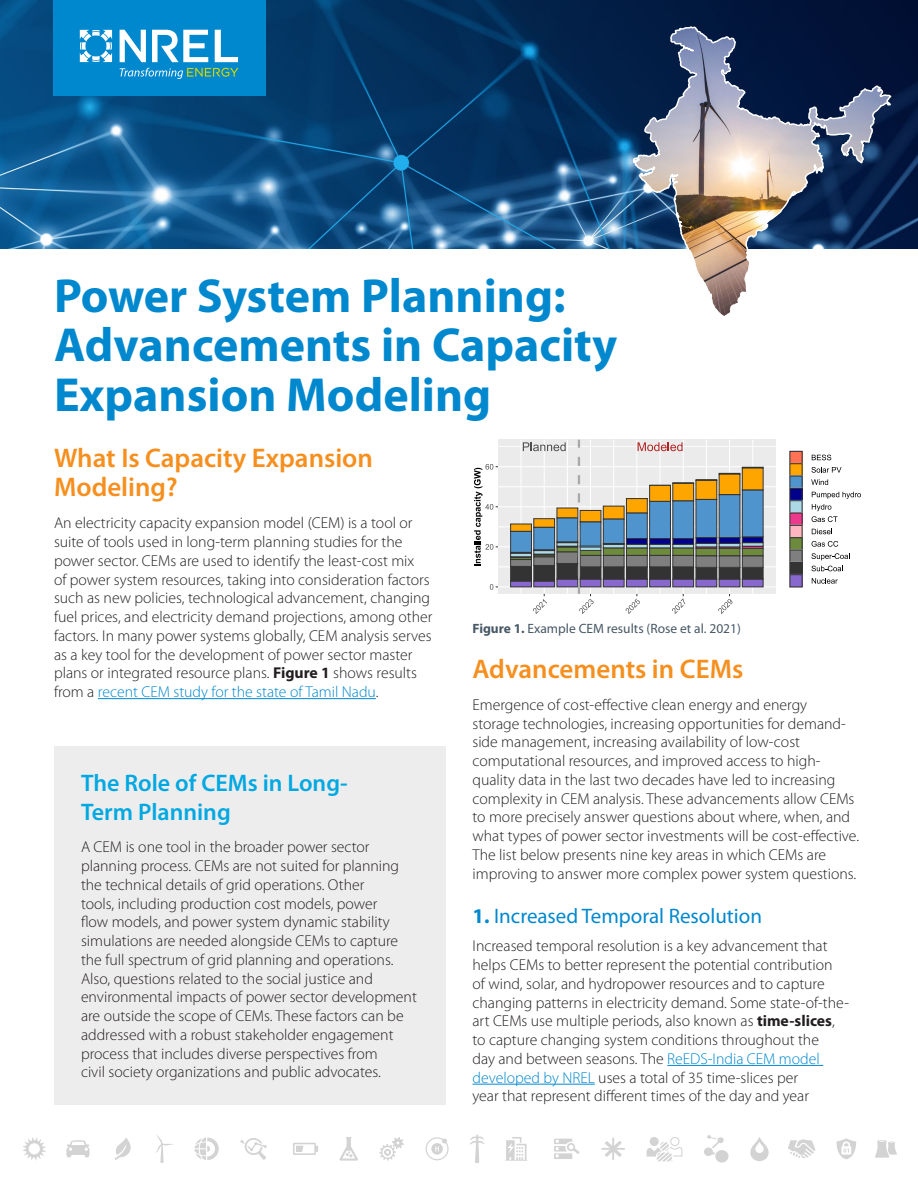
<style>
.page{position:relative;width:918px;height:1188px;background:#fff}
.page>*{position:absolute;margin:0;border:0;box-sizing:border-box;transform-origin:0 0}
.t1{font:700 48px/49.5px "Myriad Pro";color:#0088ce}
.t2{font:600 27px/29.2px "Myriad Pro";color:#f68f1e}
.Contact_Header{font:600 24px/29.2px "Myriad Pro";color:#00a8e2}
.t3{font:21px "Myriad Pro";color:#0088ce}
.Body_L1{font:300 15.75px/18.8px "Myriad Pro";color:#231f20}
.Image_Caption{font:13.5px "Myriad Pro";color:#475865}
.s1{font-weight:700}
.s2{color:#0088ce}
</style>
<div class="page">
<img style="left:0;top:0;width:918px;height:249px">
<hr style="left:98px;top:698px;width:278px;height:1px;background:#0088ce">
<hr style="left:667px;top:1065px;width:156px;height:1px;background:#0088ce">
<hr style="left:472px;top:1084px;width:123px;height:1px;background:#0088ce">
<img style="left:632px;top:25px;width:261px;height:291px">
<div style="left:54px;top:746px;width:392px;height:358px;background:#eeedee"></div>
<div style="left:498px;top:440px;width:278px;height:154px;background:#ebebeb"></div>
<hr style="left:498px;top:567px;width:278px;height:1px;background:#fff">
<hr style="left:498px;top:527px;width:278px;height:1px;background:#fff">
<hr style="left:498px;top:487px;width:278px;height:1px;background:#fff">
<hr style="left:498px;top:446px;width:278px;height:1px;background:#fff">
<hr style="left:498px;top:586px;width:278px;height:1px;background:#fff">
<hr style="left:498px;top:546px;width:278px;height:1px;background:#fff">
<hr style="left:498px;top:506px;width:278px;height:1px;background:#fff">
<hr style="left:498px;top:466px;width:278px;height:1px;background:#fff">
<svg style="left:511px;top:440px;width:252px;height:174px"></svg>
<svg style="left:490px;top:584px;width:8px;height:6px"></svg>
<svg style="left:474px;top:464px;width:24px;height:102px"></svg>
<div style="left:790px;top:451px;width:12px;height:13px;background:#ff7256"></div>
<div style="left:790px;top:451px;width:12px;height:13px;border:1px solid #333"></div>
<div style="left:790px;top:464px;width:12px;height:12px;background:#ffa500"></div>
<div style="left:790px;top:476px;width:12px;height:12px;background:#4f94cd"></div>
<div style="left:790px;top:488px;width:12px;height:13px;background:#00008b"></div>
<div style="left:790px;top:488px;width:12px;height:13px;border:1px solid #333"></div>
<div style="left:790px;top:501px;width:12px;height:12px;background:#add8e6"></div>
<div style="left:790px;top:513px;width:12px;height:12px;background:#ee3a8c"></div>
<div style="left:790px;top:525px;width:12px;height:13px;background:#ffb6c1"></div>
<div style="left:790px;top:525px;width:12px;height:13px;border:1px solid #333"></div>
<div style="left:790px;top:538px;width:12px;height:12px;background:#6e8b3d"></div>
<div style="left:790px;top:538px;width:12px;height:12px;border:1px solid #333"></div>
<div style="left:790px;top:550px;width:12px;height:12px;background:#7f7f7f"></div>
<div style="left:790px;top:550px;width:12px;height:12px;border:1px solid #333"></div>
<div style="left:790px;top:562px;width:12px;height:13px;background:#333"></div>
<div style="left:790px;top:562px;width:12px;height:13px;border:1px solid #333"></div>
<div style="left:789px;top:574px;width:14px;height:14px;border:1px solid #ccc"></div>
<div style="left:790px;top:575px;width:12px;height:12px;background:#8968cd"></div>
<svg style="left:812px;top:455px;width:19px;height:5px"></svg>
<svg style="left:811px;top:467px;width:31px;height:6px"></svg>
<svg style="left:811px;top:479px;width:17px;height:6px"></svg>
<svg style="left:812px;top:492px;width:49px;height:30px"></svg>
<svg style="left:812px;top:529px;width:20px;height:5px"></svg>
<svg style="left:812px;top:541px;width:26px;height:6px"></svg>
<svg style="left:811px;top:553px;width:39px;height:7px"></svg>
<svg style="left:811px;top:566px;width:32px;height:5px"></svg>
<svg style="left:812px;top:578px;width:26px;height:6px"></svg>
<div style="left:53px;top:0;width:213px;height:95px;background:#0088ce"></div>
<svg style="left:80px;top:30px;width:32px;height:32px"></svg>
<svg style="left:120px;top:30px;width:26px;height:32px"></svg>
<svg style="left:152px;top:30px;width:56px;height:32px"></svg>
<svg style="left:215px;top:30px;width:23px;height:32px"></svg>
<svg style="left:120px;top:68px;width:118px;height:11px"></svg>
<svg style="left:23px;top:1137px;width:23px;height:23px"></svg>
<svg style="left:156px;top:1135px;width:17px;height:28px"></svg>
<svg style="left:379px;top:1137px;width:25px;height:24px"></svg>
<svg style="left:114px;top:1138px;width:17px;height:22px"></svg>
<svg style="left:66px;top:1140px;width:24px;height:17px"></svg>
<svg style="left:602px;top:1138px;width:23px;height:22px"></svg>
<svg style="left:554px;top:1139px;width:26px;height:20px"></svg>
<svg style="left:426px;top:1137px;width:23px;height:23px"></svg>
<svg style="left:339px;top:1137px;width:19px;height:24px"></svg>
<svg style="left:750px;top:1137px;width:19px;height:24px"></svg>
<svg style="left:470px;top:1135px;width:15px;height:28px"></svg>
<svg style="left:704px;top:1135px;width:24px;height:28px"></svg>
<svg style="left:194px;top:1138px;width:25px;height:22px"></svg>
<svg style="left:788px;top:1139px;width:28px;height:19px"></svg>
<svg style="left:240px;top:1138px;width:27px;height:22px"></svg>
<svg style="left:505px;top:1137px;width:22px;height:24px"></svg>
<svg style="left:836px;top:1138px;width:20px;height:21px"></svg>
<svg style="left:875px;top:1140px;width:22px;height:18px"></svg>
<svg style="left:293px;top:1143px;width:25px;height:12px"></svg>
<svg style="left:646px;top:1137px;width:36px;height:24px"></svg>
<p class="t1" style="left:54px;top:269px;width:565px">Power System Planning:<br>Advancements in Capacity<br>Expansion Modeling</p>
<h1 class="t2" style="left:54px;top:442px;width:321px">What Is Capacity Expansion<br>Modeling?</h1>
<p class="Body_L1" style="left:54px;top:514px;width:380px">An electricity capacity expansion model (CEM) is a tool or suite of tools used in long-term planning studies for the power sector. CEMs are used to identify the least-cost mix<br>of power system resources, taking into consideration factors such as new policies, technological advancement, changing fuel prices, and electricity demand projections, among other factors. In many power systems globally, CEM analysis serves as a key tool for the development of power sector master plans or integrated resource plans. <span class="s1">Figure 1</span> shows results from a <span class="s2">recent CEM study for the state of Tamil Nadu</span>.</p>
<p class="Image_Caption" style="left:472px;top:620px;width:270px"><span class="s1">Figure 1.</span> Example CEM results (Rose et al. 2021)</p>
<h1 class="t2" style="left:472px;top:653px;width:272px">Advancements in CEMs</h1>
<p class="Body_L1" style="left:472px;top:695px;width:388px">Emergence of cost-effective clean energy and energy<br>storage technologies, increasing opportunities for demand&shy;side management, increasing availability of low-cost computational resources, and improved access to high&shy;quality data in the last two decades have led to increasing complexity in CEM analysis. These advancements allow CEMs to more precisely answer questions about where, when, and what types of power sector investments will be cost-effective.<br>The list below presents nine key areas in which CEMs are improving to answer more complex power system questions.</p>
<h2 class="t3" style="left:472px;top:903px;width:291px"><span class="s1">1.</span> Increased Temporal Resolution</h2>
<p class="Body_L1" style="left:472px;top:937px;width:378px">Increased temporal resolution is a key advancement that helps CEMs to better represent the potential contribution<br>of wind, solar, and hydropower resources and to capture changing patterns in electricity demand. Some state-of-the&shy;art CEMs use multiple periods, also known as <span class="s1">time-slices</span>, to capture changing system conditions throughout the<br>day and between seasons. The <span class="s2">ReEDS-India CEM model developed by NREL</span> uses a total of 35 time-slices per<br>year that represent different times of the day and year</p>
<p class="Contact_Header" style="left:81px;top:768px;width:268px">The Role of CEMs in Long-<br>Term Planning</p>
<p class="Body_L1" style="left:81px;top:838px;width:337px">A CEM is one tool in the broader power sector planning process. CEMs are not suited for planning the technical details of grid operations. Other<br>tools, including production cost models, power<br>flow models, and power system dynamic stability simulations are needed alongside CEMs to capture the full spectrum of grid planning and operations.<br>Also, questions related to the social justice and environmental impacts of power sector development are outside the scope of CEMs. These factors can be addressed with a robust stakeholder engagement process that includes diverse perspectives from<br>civil society organizations and public advocates.</p>
</div>
